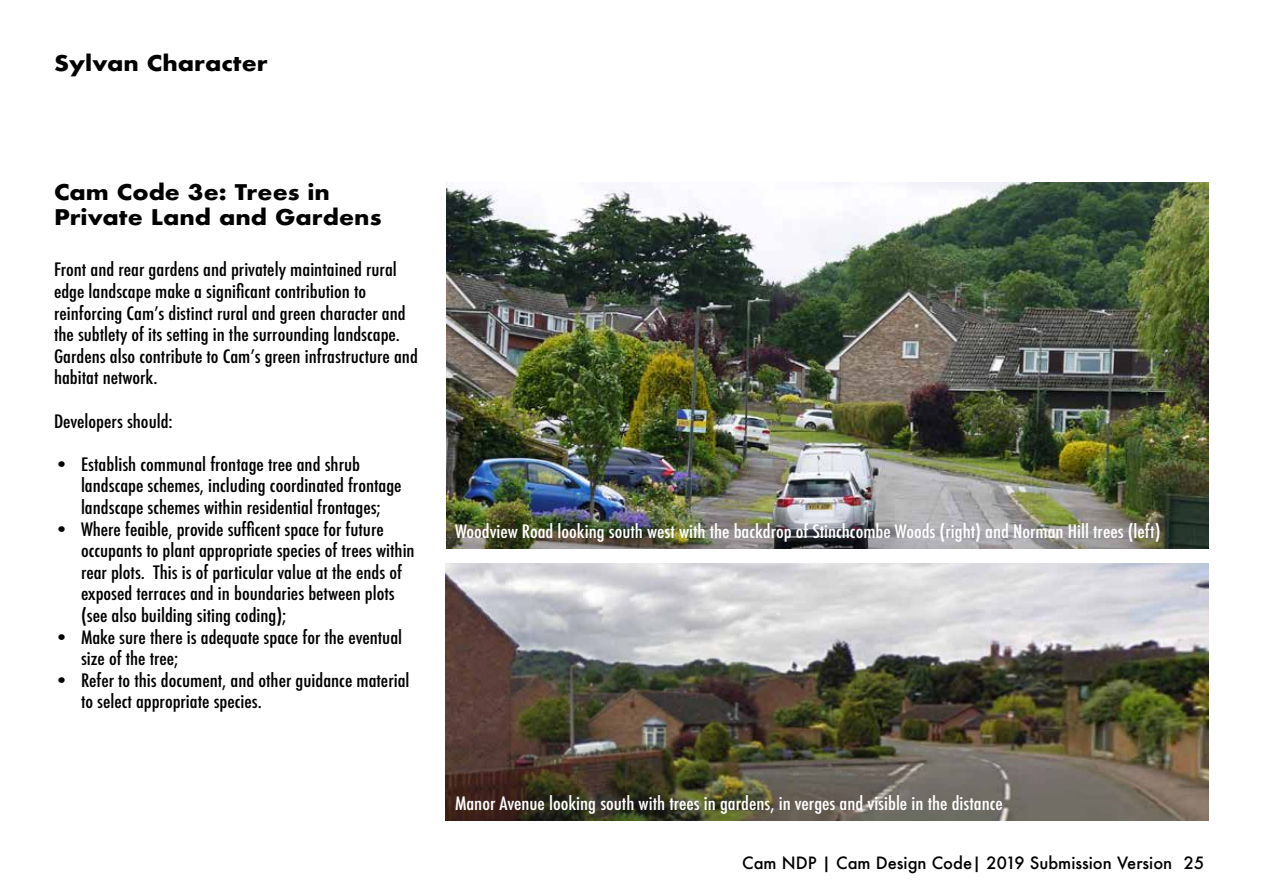
<style>
.page{position:relative;width:1263px;height:893px;background:#fff}
.page>*{position:absolute;margin:0;border:0;box-sizing:border-box;transform-origin:0 0}
.t1{font:700 21px/25.2px "Futura";color:#000;scale:1.11 1}
.t2{font:500 condensed 18px/21.6px "Futura";color:#000;scale:1.11 1}
.t3{font:500 condensed 18px "Futura";color:#fff;scale:1.11 1}
.t4{font:500 16.5px "Futura";color:#000}
</style>
<div class="page">
<img style="left:446px;top:183px;width:763px;height:366px">
<img style="left:445px;top:563px;width:764px;height:258px">
<p class="t1" style="left:54px;top:51px;width:194px">Sylvan Character</p>
<p class="t1" style="left:54px;top:180px;width:297px">Cam Code 3e: Trees in<br>Private Land and Gardens</p>
<p class="t2" style="left:54px;top:259px;width:329px">Front and rear gardens and privately maintained rural edge landscape make a significant contribution to reinforcing Cam’s distinct rural and green character and the subtlety of its setting in the surrounding landscape.<br>Gardens also contribute to Cam’s green infrastructure and habitat network.</p>
<p class="t2" style="left:54px;top:410px;width:108px">Developers should:</p>
<p class="t2" style="left:81px;top:453px;width:290px;text-indent:-27px">• Establish communal frontage tree and shrub landscape schemes, including coordinated frontage landscape schemes within residential frontages;</p>
<p class="t2" style="left:81px;top:518px;width:302px;text-indent:-27px">• Where feaible, provide sufficent space for future occupants to plant appropriate species of trees within rear plots. This is of particular value at the ends of exposed terraces and in boundaries between plots (see also building siting coding);</p>
<p class="t2" style="left:81px;top:626px;width:291px;text-indent:-27px">• Make sure there is adequate space for the eventual size of the tree;</p>
<p class="t2" style="left:81px;top:669px;width:297px;text-indent:-27px">• Refer to this document, and other guidance material to select appropriate species.</p>
<p class="t3" style="left:455px;top:520px;width:637px">Woodview Road looking south west with the backdrop of Stinchcombe Woods (right) and Norman Hill trees (left)</p>
<p class="t3" style="left:455px;top:792px;width:495px">Manor Avenue looking south with trees in gardens, in verges and visible in the distance</p>
<p class="t4" style="left:742px;top:851px;width:464px">Cam NDP | Cam Design Code| 2019 Submission Version 25</p>
</div>
